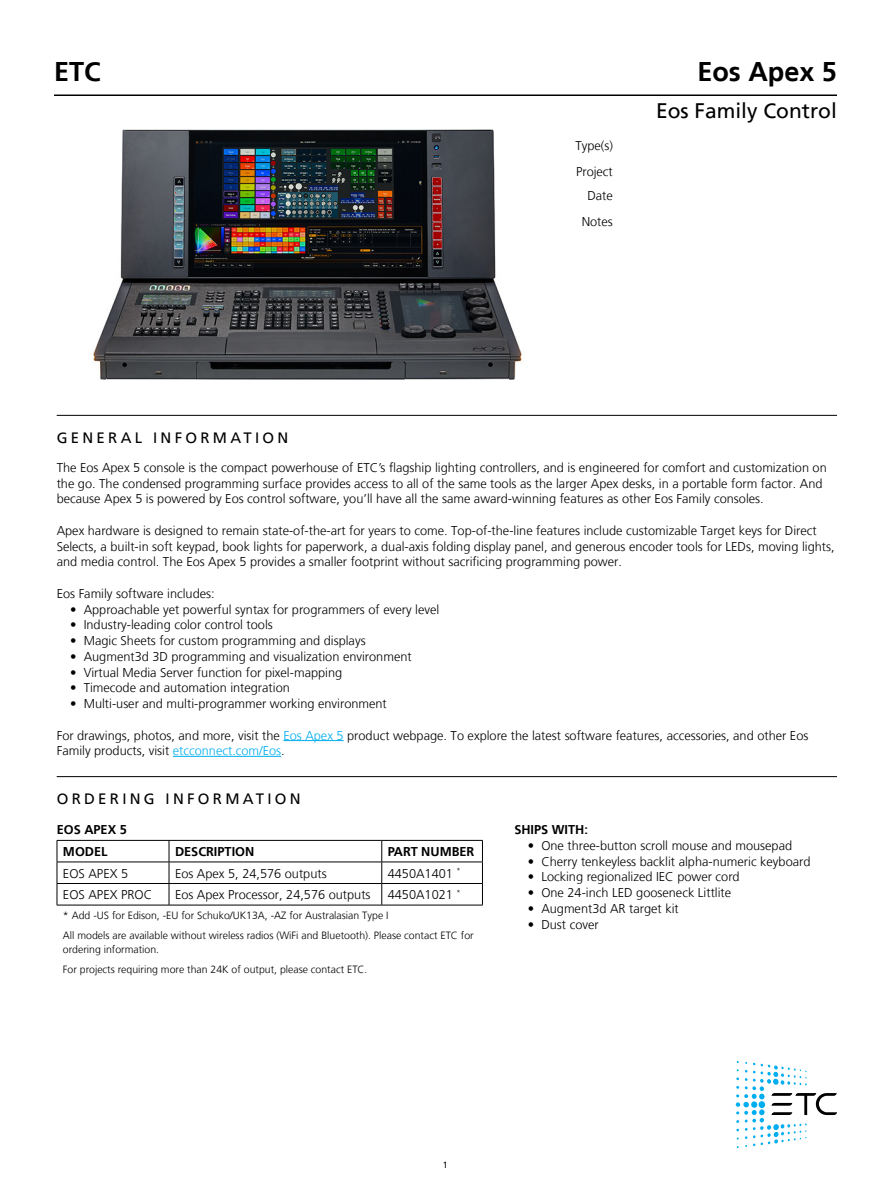
<style>
.page{position:relative;width:891px;height:1188px;background:#fff}
.page>*{position:absolute;margin:0;border:0;box-sizing:border-box;transform-origin:0 0}
.t1{font:700 27px "Frutiger LT";color:#000}
.t2{font:21px "Frutiger LT";color:#000}
.t3{font:15px "Frutiger LT";letter-spacing:.22em;color:#000}
.t4{font:300 12.75px/15.8px "Frutiger LT";color:#000}
.t5{font:700 12.75px/21.9px "Frutiger LT";color:#000}
.t6{font:300 10.5px/20.2px "Frutiger LT";color:#000}
.t7{font:9px "Frutiger LT";color:#000}
.s1{color:#00aeef}
</style>
<div class="page">
<hr style="left:54px;top:94px;width:783px;height:2px;background:#000">
<svg style="left:736px;top:1061px;width:101px;height:87px"></svg>
<hr style="left:57px;top:415px;width:780px;height:1px;background:#000">
<hr style="left:283px;top:740px;width:61px;height:1px;background:#00aeef">
<hr style="left:173px;top:756px;width:108px;height:1px;background:#00aeef">
<hr style="left:57px;top:840px;width:112px;height:1px;background:#000">
<hr style="left:169px;top:840px;width:213px;height:1px;background:#000">
<hr style="left:382px;top:840px;width:101px;height:1px;background:#000">
<hr style="left:57px;top:862px;width:112px;height:1px;background:#000">
<hr style="left:169px;top:862px;width:213px;height:1px;background:#000">
<hr style="left:382px;top:862px;width:101px;height:1px;background:#000">
<hr style="left:57px;top:883px;width:112px;height:1px;background:#000">
<svg style="left:57px;top:841px;width:1px;height:64px"></svg>
<hr style="left:169px;top:883px;width:213px;height:1px;background:#000">
<svg style="left:169px;top:841px;width:1px;height:64px"></svg>
<hr style="left:382px;top:883px;width:101px;height:1px;background:#000">
<svg style="left:381px;top:841px;width:1px;height:64px"></svg>
<svg style="left:482px;top:841px;width:1px;height:64px"></svg>
<hr style="left:57px;top:905px;width:112px;height:1px;background:#000">
<hr style="left:169px;top:905px;width:213px;height:1px;background:#000">
<hr style="left:382px;top:905px;width:101px;height:1px;background:#000">
<hr style="left:57px;top:776px;width:780px;height:1px;background:#000">
<img style="left:93px;top:129px;width:429px;height:251px">
<h1 class="t1" style="left:54px;top:56px;width:48px">ETC</h1>
<p class="t4" style="left:575px;top:133px;width:39px;line-height:25.7px">Type(s)<br>Project</p>
<p class="t4" style="left:582px;top:183px;width:33px;line-height:25.7px;text-align:center">Date<br>Notes</p>
<h1 class="t1" style="left:697px;top:56px;width:141px">Eos Apex 5</h1>
<h2 class="t2" style="left:656px;top:98px;width:182px">Eos Family Control</h2>
<p class="t3" style="left:57px;top:429px;width:233px">GENERAL INFORMATION</p>
<p class="t4" style="left:57px;top:460px;width:772px">The Eos Apex 5 console is the compact powerhouse of ETC’s flagship lighting controllers, and is engineered for comfort and customization on the go. The condensed programming surface provides access to all of the same tools as the larger Apex desks, in a portable form factor. And because Apex 5 is powered by Eos control software, you’ll have all the same award-winning features as other Eos Family consoles.</p>
<p class="t4" style="left:57px;top:523px;width:779px">Apex hardware is designed to remain state-of-the-art for years to come. Top-of-the-line features include customizable Target keys for Direct<br>Selects, a built-in soft keypad, book lights for paperwork, a dual-axis folding display panel, and generous encoder tools for LEDs, moving lights, and media control. The Eos Apex 5 provides a smaller footprint without sacrificing programming power.</p>
<p class="t4" style="left:57px;top:586px;width:159px">Eos Family software includes:</p>
<p class="t4" style="left:70px;top:602px;width:371px">• Approachable yet powerful syntax for programmers of every level</p>
<p class="t4" style="left:70px;top:617px;width:204px">• Industry-leading color control tools</p>
<p class="t4" style="left:70px;top:633px;width:297px">• Magic Sheets for custom programming and displays</p>
<p class="t4" style="left:70px;top:649px;width:343px">• Augment3d 3D programming and visualization environment</p>
<p class="t4" style="left:70px;top:665px;width:274px">• Virtual Media Server function for pixel-mapping</p>
<p class="t4" style="left:70px;top:680px;width:221px">• Timecode and automation integration</p>
<p class="t4" style="left:70px;top:696px;width:318px">• Multi-user and multi-programmer working environment</p>
<p class="t4" style="left:57px;top:728px;width:753px">For drawings, photos, and more, visit the <span class="s1">Eos Apex 5</span> product webpage. To explore the latest software features, accessories, and other Eos<br>Family products, visit <span class="s1">etcconnect.com/Eos</span>.</p>
<p class="t3" style="left:57px;top:790px;width:246px">ORDERING INFORMATION</p>
<p class="t5" style="left:63px;top:819px;width:65px;text-indent:-6px">Eos Apex 5<br>MODEL</p>
<p class="t5" style="left:175px;top:841px;width:81px">DESCRIPTION</p>
<p class="t5" style="left:388px;top:841px;width:88px">PART NUMBER</p>
<p class="t4" style="left:63px;top:865px;width:67px">EOS APEX 5</p>
<p class="t4" style="left:175px;top:865px;width:153px">Eos Apex 5, 24,576 outputs</p>
<p class="t4" style="left:388px;top:865px;width:74px">4450A1401 <sup>*</sup></p>
<p class="t4" style="left:63px;top:887px;width:91px">EOS APEX PROC</p>
<p class="t4" style="left:175px;top:887px;width:197px">Eos Apex Processor, 24,576 outputs</p>
<p class="t4" style="left:388px;top:887px;width:74px">4450A1021 <sup>*</sup></p>
<p class="t6" style="left:63px;top:905px;width:412px">* Add -US for Edison, -EU for Schuko/UK13A, -AZ for Australasian Type I<br>All models are available without wireless radios (WiFi and Bluetooth). Please contact ETC for</p>
<p class="t6" style="left:63px;top:939px;width:306px">ordering information.<br>For projects requiring more than 24K of output, please contact ETC.</p>
<p class="t5" style="left:514px;top:819px;width:75px">SHIPS WITH:</p>
<p class="t4" style="left:528px;top:838px;width:266px">• One three-button scroll mouse and mousepad</p>
<p class="t4" style="left:528px;top:854px;width:284px">• Cherry tenkeyless backlit alpha-numeric keyboard</p>
<p class="t4" style="left:528px;top:869px;width:213px">• Locking regionalized IEC power cord</p>
<p class="t4" style="left:528px;top:885px;width:205px">• One 24-inch LED gooseneck Littlite</p>
<p class="t4" style="left:528px;top:901px;width:152px">• Augment3d AR target kit</p>
<p class="t4" style="left:528px;top:916px;width:72px">• Dust cover</p>
<p class="t7" style="left:443px;top:1159px;width:7px">1</p>
</div>
